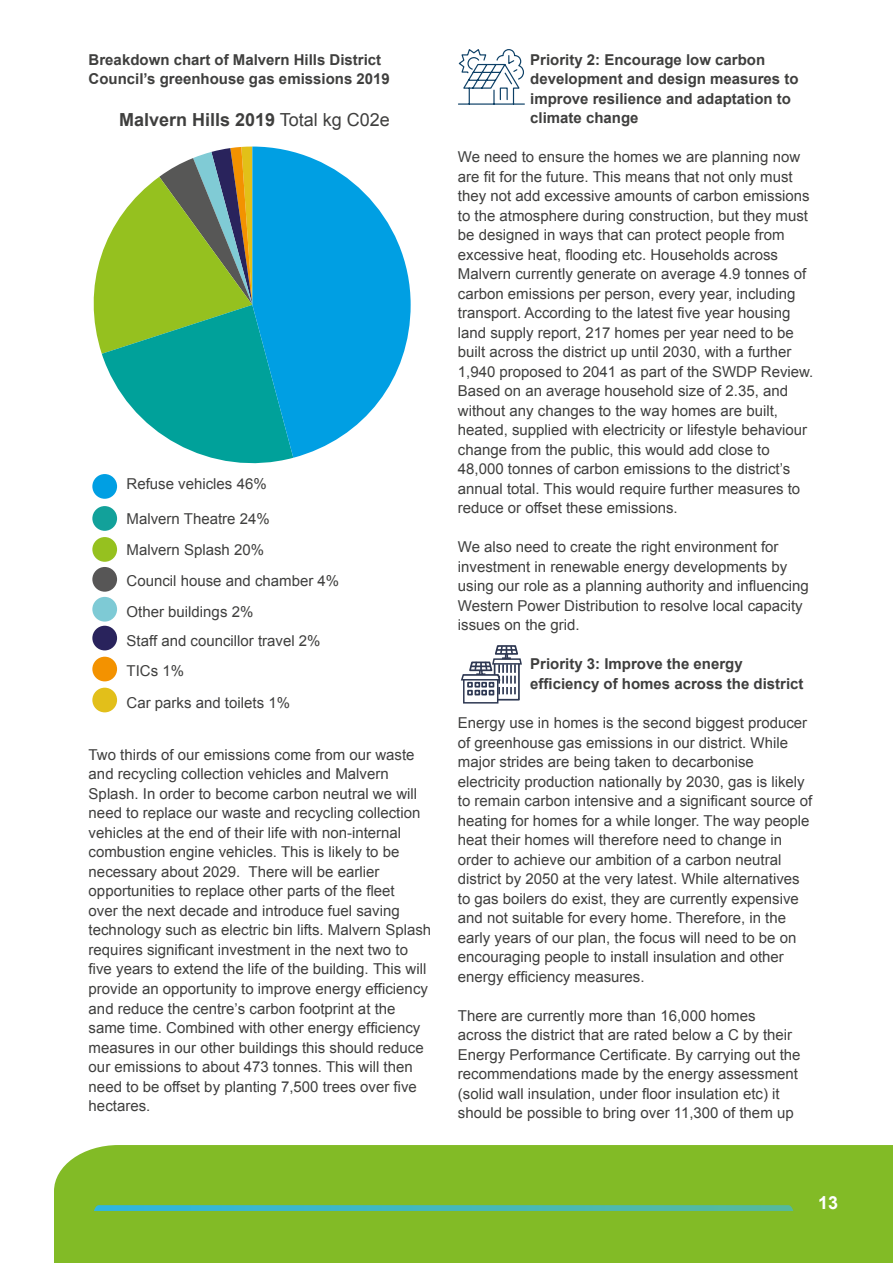
<style>
.page{position:relative;width:893px;height:1263px;background:#fff}
.page>*{position:absolute;margin:0;border:0;box-sizing:border-box;transform-origin:0 0}
.t1{font:700 18px "Arial";color:#3f3f3e}
.t2{font:700 18px "Arial";color:#fff}
.t3{font:15px/19.5px "Arial";color:#3f3f3e}
.t4{font:700 15px/19.5px "Arial";color:#3f3f3e}
.s1{font-weight:400}
</style>
<div class="page">
<div style="left:54px;top:1145px;width:839px;height:118px;background:#82bb26"></div>
<svg style="left:94px;top:1205px;width:699px;height:6px;background:#45b7b8"></svg>
<svg style="left:93px;top:147px;width:199px;height:329px"></svg>
<svg style="left:252px;top:147px;width:159px;height:311px;fill:#009fe3"></svg>
<div style="left:92px;top:474px;width:25px;height:25px;background:#009fe3;border-radius:50%"></div>
<div style="left:92px;top:506px;width:25px;height:25px;background:#12a19a;border-radius:50%"></div>
<div style="left:92px;top:537px;width:25px;height:25px;background:#96c11f;border-radius:50%"></div>
<div style="left:92px;top:567px;width:25px;height:25px;background:#575656;border-radius:50%"></div>
<div style="left:92px;top:597px;width:25px;height:25px;background:#7ecad5;border-radius:50%"></div>
<div style="left:92px;top:626px;width:25px;height:24px;background:#29235c;border-radius:50%"></div>
<div style="left:92px;top:657px;width:25px;height:24px;background:#f39200;border-radius:50%"></div>
<div style="left:92px;top:688px;width:25px;height:24px;background:#e2bf1a;border-radius:50%"></div>
<svg style="left:458px;top:49px;width:67px;height:56px"></svg>
<div style="left:494px;top:661px;width:26px;height:39px;background:#fff;border:2px solid #2e3852"></div>
<svg style="left:463px;top:695px;width:35px;height:8px"></svg>
<svg style="left:461px;top:645px;width:61px;height:50px"></svg>
<p class="t4" style="left:89px;top:50px;width:303px">Breakdown chart of Malvern Hills District<br>Council’s greenhouse gas emissions 2019</p>
<p class="t1" style="left:119px;top:108px;width:272px">Malvern Hills 2019 <span class="s1">Total kg C02e</span></p>
<p class="t3" style="left:127px;top:474px;width:142px">Refuse vehicles 46%</p>
<p class="t3" style="left:127px;top:504px;width:214px;line-height:30.3px">Malvern Theatre 24%<br>Malvern Splash 20%<br>Council house and chamber 4%<br>Other buildings 2%<br>Staff and councillor travel 2%<br>TICs 1%</p>
<p class="t3" style="left:127px;top:693px;width:165px">Car parks and toilets 1%</p>
<p class="t3" style="left:89px;top:745px;width:344px">Two thirds of our emissions come from our waste and recycling collection vehicles and Malvern Splash. In order to become carbon neutral we will need to replace our waste and recycling collection vehicles at the end of their life with non-internal combustion engine vehicles. This is likely to be necessary about 2029. There will be earlier opportunities to replace other parts of the fleet<br>over the next decade and introduce fuel saving technology such as electric bin lifts. Malvern Splash requires significant investment in the next two to five years to extend the life of the building. This will provide an opportunity to improve energy efficiency and reduce the centre’s carbon footprint at the same time. Combined with other energy efficiency measures in our other buildings this should reduce our emissions to about 473 tonnes. This will then need to be offset by planting 7,500 trees over five hectares.</p>
<p class="t4" style="left:530px;top:50px;width:270px">Priority 2: Encourage low carbon development and design measures to improve resilience and adaptation to climate change</p>
<p class="t3" style="left:458px;top:148px;width:357px">We need to ensure the homes we are planning now are fit for the future. This means that not only must they not add excessive amounts of carbon emissions to the atmosphere during construction, but they must be designed in ways that can protect people from excessive heat, flooding etc. Households across Malvern currently generate on average 4.9 tonnes of carbon emissions per person, every year, including transport. According to the latest five year housing land supply report, 217 homes per year need to be built across the district up until 2030, with a further 1,940 proposed to 2041 as part of the SWDP Review.<br>Based on an average household size of 2.35, and without any changes to the way homes are built, heated, supplied with electricity or lifestyle behaviour change from the public, this would add close to 48,000 tonnes of carbon emissions to the district’s annual total. This would require further measures to reduce or offset these emissions.</p>
<p class="t3" style="left:458px;top:538px;width:353px">We also need to create the right environment for investment in renewable energy developments by using our role as a planning authority and influencing Western Power Distribution to resolve local capacity issues on the grid.</p>
<p class="t4" style="left:530px;top:655px;width:275px">Priority 3: Improve the energy efficiency of homes across the district</p>
<p class="t3" style="left:458px;top:713px;width:356px">Energy use in homes is the second biggest producer of greenhouse gas emissions in our district. While major strides are being taken to decarbonise electricity production nationally by 2030, gas is likely to remain carbon intensive and a significant source of heating for homes for a while longer. The way people heat their homes will therefore need to change in order to achieve our ambition of a carbon neutral district by 2050 at the very latest. While alternatives to gas boilers do exist, they are currently expensive and not suitable for every home. Therefore, in the early years of our plan, the focus will need to be on encouraging people to install insulation and other energy efficiency measures.</p>
<p class="t3" style="left:458px;top:1006px;width:344px">There are currently more than 16,000 homes across the district that are rated below a C by their Energy Performance Certificate. By carrying out the recommendations made by the energy assessment (solid wall insulation, under floor insulation etc) it should be possible to bring over 11,300 of them up</p>
<p class="t2" style="left:818px;top:1191px;width:22px">13</p>
</div>
